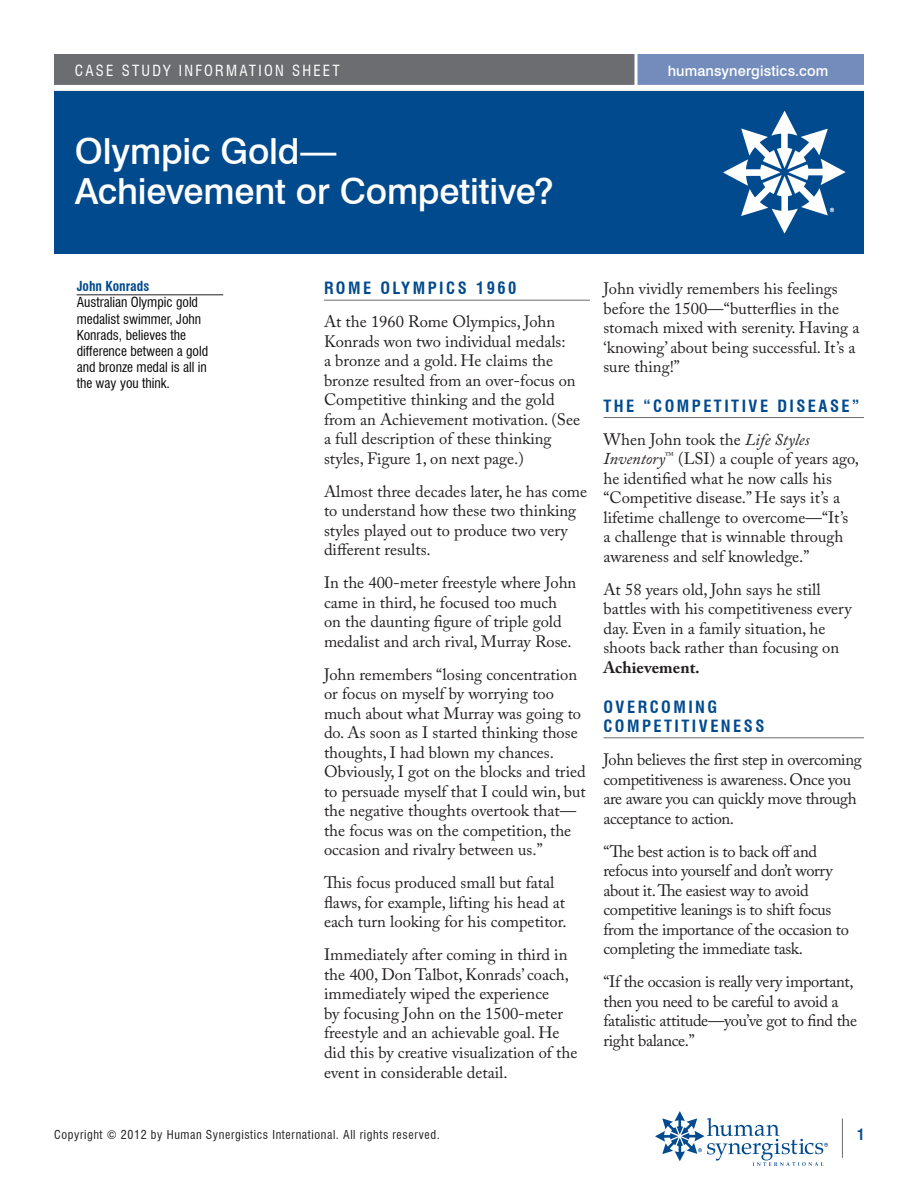
<style>
.page{position:relative;width:918px;height:1188px;background:#fff}
.page>*{position:absolute;margin:0;border:0;box-sizing:border-box;transform-origin:0 0}
.t1{font:500 36px/40.5px "Swiss 721 BT";letter-spacing:-.005em;color:#fff}
.t2{font:16.5px/19.5px "Adobe Caslon Pro";color:#231f20}
.t3{font:16.5px/19.5px "Adobe Caslon Pro";letter-spacing:-.02em;color:#231f20}
.t4{font:700 condensed 16.5px/19.5px "Swiss 721 BT";letter-spacing:.15em;color:#004a8d}
.t5{font:700 16.5px "Adobe Caslon Pro";color:#231f20}
.t6{font:condensed 15px "Swiss 721 BT";letter-spacing:.15em;color:#fff}
.t7{font:700 condensed 15px "Swiss 721 BT";color:#004a8d}
.t8{font:500 14.55px "Swiss 721 BT";letter-spacing:.01em;color:#fff}
.t9{font:condensed 13.5px/16.2px "Swiss 721 BT";color:#040503}
.t10{font:700 condensed 13.5px "Swiss 721 BT";color:#004a8d}
.t11{font:condensed 12px "Swiss 721 BT";letter-spacing:.05em;color:#231f20}
.s1{font-style:italic}
</style>
<div class="page">
<img style="left:655px;top:1112px;width:172px;height:54px">
<div style="left:54px;top:54px;width:582px;height:32px;background:#6c6d70"></div>
<div style="left:636px;top:54px;width:228px;height:32px;background:#748cbb"></div>
<div style="left:54px;top:89px;width:810px;height:165px;background:#004a8d"></div>
<hr style="left:842px;top:1118px;width:1px;height:40px;background:#6c6d70">
<img style="left:723px;top:110px;width:123px;height:124px">
<hr style="left:49px;top:88px;width:831px;height:3px;background:#fff">
<hr style="left:324px;top:300px;width:266px;height:1px;background:#6c6d70">
<hr style="left:603px;top:417px;width:261px;height:1px;background:#6c6d70">
<hr style="left:603px;top:737px;width:261px;height:1px;background:#6c6d70">
<svg style="left:634px;top:54px;width:4px;height:31px"></svg>
<hr style="left:49px;top:85px;width:831px;height:3px;background:#fff">
<hr style="left:77px;top:294px;width:146px;height:1px;background:#231f20">
<p class="t6" style="left:75px;top:62px;width:267px">CASE STUDY INFORMATION SHEET</p>
<p class="t8" style="left:668px;top:62px;width:162px">humansynergistics.com</p>
<h1 class="t1" style="left:75px;top:130px;width:481px">Olympic Gold—<br>Achievement or Competitive?</h1>
<p class="t10" style="left:77px;top:278px;width:74px">JOHN KONRADS</p>
<p class="t9" style="left:77px;top:294px;width:133px">Australian Olympic gold medalist swimmer, John<br>Konrads, believes the difference between a gold and bronze medal is all in the way you think.</p>
<p class="t4" style="left:324px;top:279px;width:194px">ROME OLYMPICS 1960</p>
<p class="t2" style="left:324px;top:312px;width:258px">At the 1960 Rome Olympics, John Konrads won two individual medals:<br>a bronze and a gold. He claims the bronze resulted from an over-focus on Competitive thinking and the gold from an Achievement motivation. (See a full description of these thinking styles, Figure 1, on next page.)</p>
<p class="t2" style="left:324px;top:481px;width:265px">Almost three decades later, he has come to understand how these two thinking styles played out to produce two very different results.</p>
<p class="t2" style="left:324px;top:573px;width:254px">In the 400-meter freestyle where John came in third, he focused too much on the daunting figure of triple gold medalist and arch rival, Murray Rose.</p>
<p class="t2" style="left:324px;top:665px;width:263px">John remembers “losing concentration or focus on myself by worrying too much about what Murray was going to do. As soon as I started thinking those thoughts, I had blown my chances.<br>Obviously, I got on the blocks and tried to persuade myself that I could win, but the negative thoughts overtook that— the focus was on the competition, the occasion and rivalry between us.”</p>
<p class="t2" style="left:324px;top:873px;width:244px">This focus produced small but fatal flaws, for example, lifting his head at each turn looking for his competitor.</p>
<p class="t2" style="left:324px;top:945px;width:255px">Immediately after coming in third in the 400, Don Talbot, Konrads’ coach, immediately wiped the experience<br>by focusing John on the 1500-meter freestyle and an achievable goal. He did this by creative visualization of the event in considerable detail.</p>
<p class="t2" style="left:603px;top:279px;width:258px">John vividly remembers his feelings before the 1500—“butterflies in the stomach mixed with serenity. Having a ‘knowing’ about being successful. It’s a sure thing!”</p>
<p class="t4" style="left:603px;top:396px;width:63px">THE “COMPE</p>
<p class="t4" style="left:714px;top:396px;width:85px">TI TI VE DISE</p>
<p class="t4" style="left:819px;top:396px;width:42px">ASE ”</p>
<p class="t2" style="left:603px;top:429px;width:257px">When John took the <span class="s1">Life Styles Inventory</span><sup>™</sup> (LSI) a couple of years ago, he identified what he now calls his “Competitive disease.” He says it’s a lifetime challenge to overcome—“It’s a challenge that is winnable through awareness and self knowledge.”</p>
<p class="t2" style="left:603px;top:579px;width:250px">At 58 years old, John says he still battles with his competitiveness every day. Even in a family situation, he shoots back rather than focusing on</p>
<p class="t5" style="left:603px;top:657px;width:98px">Achievement.</p>
<p class="t4" style="left:603px;top:697px;width:163px">OV ER COMING<br>COMPET IT IVENESS</p>
<p class="t3" style="left:603px;top:750px;width:260px">John believes the first step in overcoming competitiveness is awareness. Once you are aware you can quickly move through acceptance to action.</p>
<p class="t3" style="left:603px;top:841px;width:247px">“The best action is to back off and refocus into yourself and don’t worry about it. The easiest way to avoid competitive leanings is to shift focus from the importance of the occasion to completing the immediate task.</p>
<p class="t3" style="left:603px;top:972px;width:255px">“If the occasion is really very important, then you need to be careful to avoid a fatalistic attitude—you’ve got to find the right balance.”</p>
<p class="t11" style="left:54px;top:1127px;width:387px">Copyright © 2012 by Human Synergistics International. All rights reserved.</p>
<p class="t7" style="left:857px;top:1126px;width:9px">1</p>
</div>
